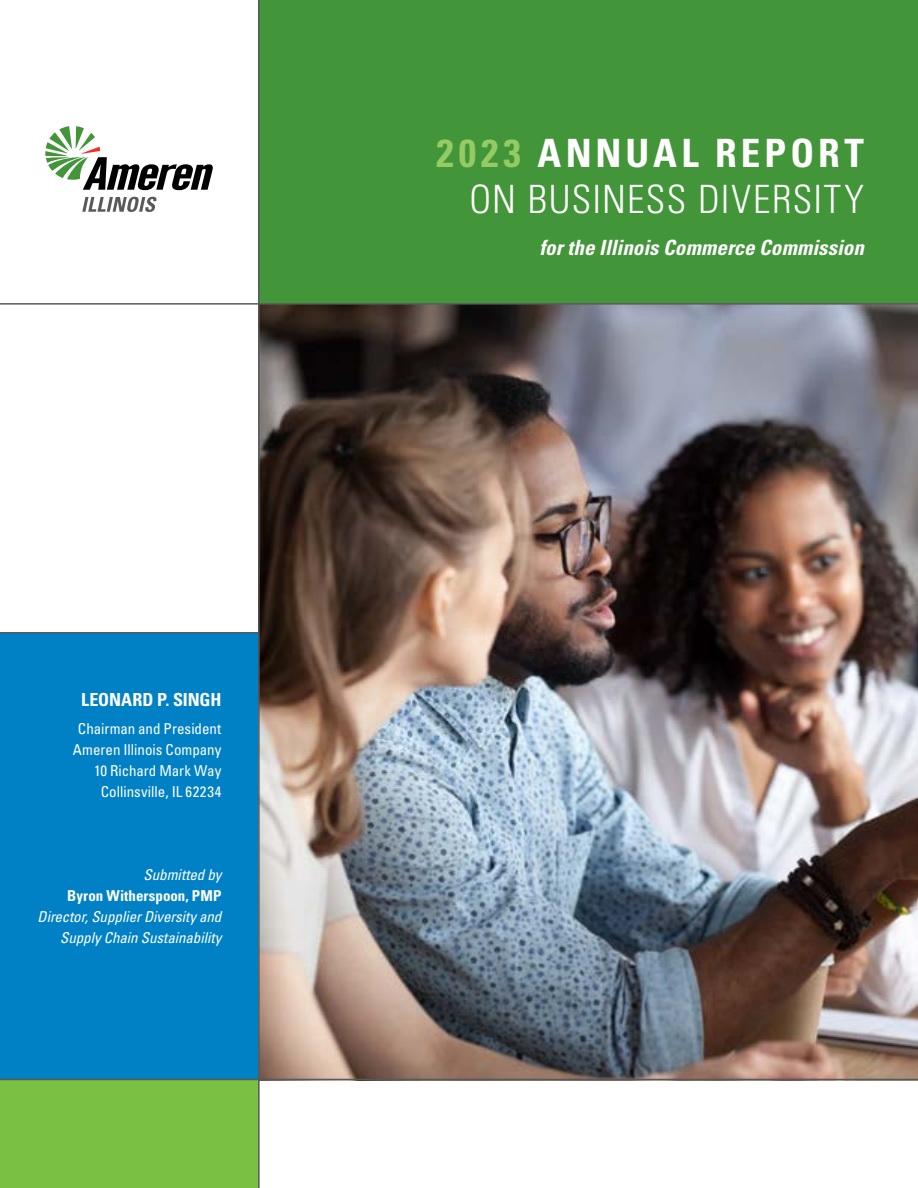
<style>
.page{position:relative;width:918px;height:1188px;background:#fff}
.page>*{position:absolute;margin:0;border:0;box-sizing:border-box;transform-origin:0 0}
.t1{font:300 condensed 39px/46.8px "Univers LT Std";letter-spacing:.035em;color:#fff;text-align:right}
.t2{font:italic 700 condensed 21px "Univers LT Std";color:#fff}
.t3{font:700 condensed 18px "Univers LT Std";letter-spacing:-.005em;color:#fff}
.t4{font:condensed 15px/21px "Univers LT Std";color:#fff;text-align:right}
.t5{font:italic condensed 15px/21px "Univers LT Std";letter-spacing:-.005em;color:#fff;text-align:right}
.t6{font:700 condensed 15px "Univers LT Std";letter-spacing:.005em;color:#fff}
.s1{font-weight:700;color:#95cb64}
.s2{font-weight:700}
</style>
<div class="page">
<div style="left:0;top:1079px;width:258px;height:109px;background:#7ac143"></div>
<div style="left:0;top:632px;width:258px;height:447px;background:#0081c6"></div>
<div style="left:258px;top:0;width:660px;height:304px;background:#439539"></div>
<img style="left:260px;top:305px;width:658px;height:774px">
<svg style="left:45px;top:126px;width:168px;height:64px"></svg>
<svg style="left:82px;top:197px;width:75px;height:15px"></svg>
<hr style="left:258px;top:0;width:2px;height:1188px;background:#58595b">
<hr style="left:0;top:1079px;width:918px;height:1px;background:#58595b">
<hr style="left:0;top:632px;width:258px;height:2px;background:#58595b">
<hr style="left:0;top:303px;width:918px;height:2px;background:#58595b">
<p class="t3" style="left:81px;top:689px;width:142px">LEONARD P. SINGH</p>
<p class="t4" style="left:73px;top:718px;width:150px">Chairman and President<br>Ameren Illinois Company<br>10 Richard Mark Way<br>Collinsville, IL 62234</p>
<p class="t5" style="left:143px;top:864px;width:79px">Submitted by</p>
<p class="t6" style="left:67px;top:886px;width:156px">Byron Witherspoon, PMP</p>
<p class="t5" style="left:38px;top:906px;width:185px">Director, Supplier Diversity and<br>Supply Chain Sustainability</p>
<h1 class="t1" style="left:436px;top:129px;width:429px"><span class="s1">2023</span> <span class="s2">ANNUAL REPORT<br></span>ON BUSINESS DIVERSITY</h1>
<h2 class="t2" style="left:540px;top:235px;width:326px">for the Illinois Commerce Commission</h2>
</div>
